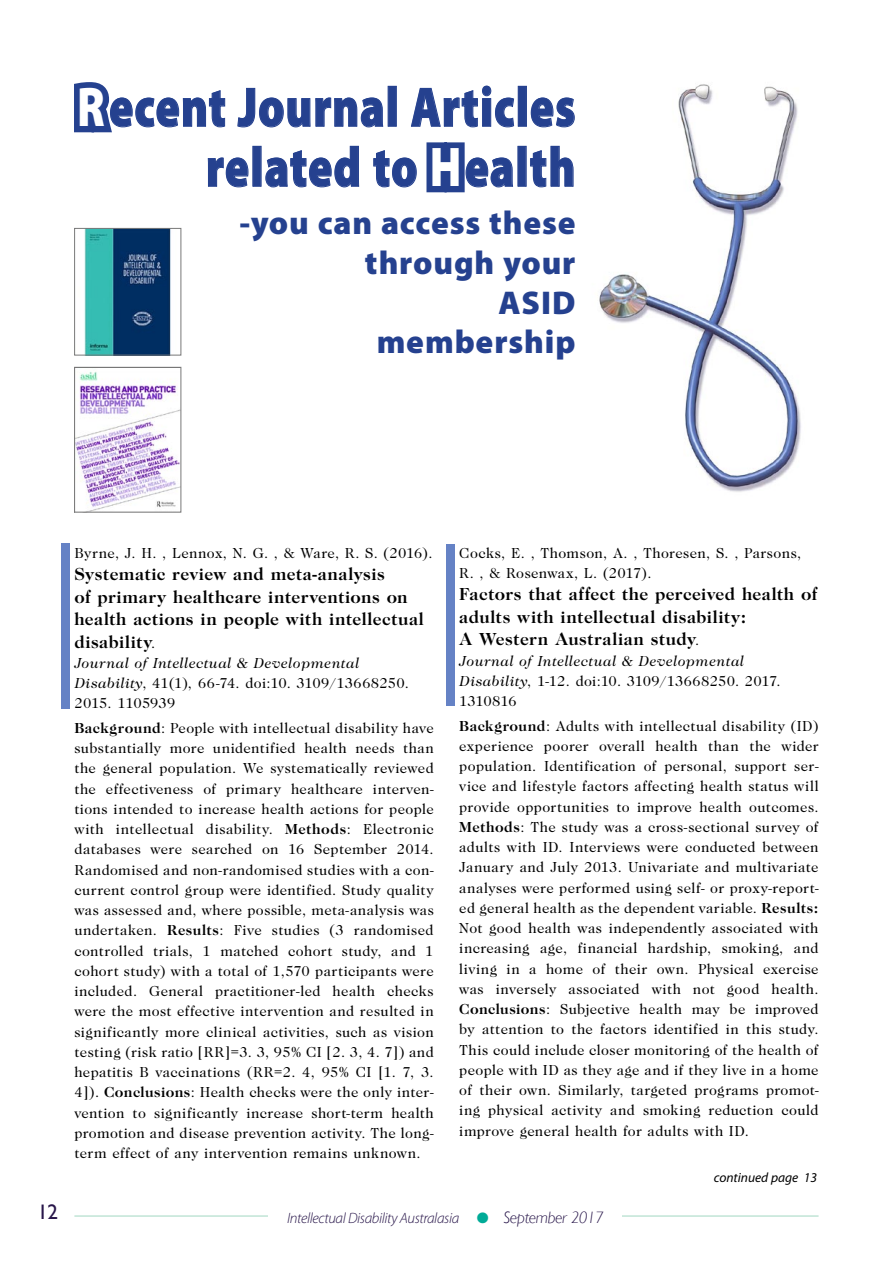
<style>
.page{position:relative;width:893px;height:1263px;background:#fff}
.page>*{position:absolute;margin:0;border:0;box-sizing:border-box;transform-origin:0 0}
.head_1_DkBlue{font:900 56.25px/60px "Myriad Pro";letter-spacing:.02em;color:#25418f;text-align:right;scale:.8 1}
.head_1_DkBlue-2{font:900 33px/39.6px "Myriad Pro";letter-spacing:.025em;color:#25418f;text-align:right}
.t1{font:21px "Gill Sans";color:#28164a}
.body_1{font:700 18px/22.5px "Caslon";letter-spacing:.03em;color:#000}
.body_1-2{font:15px/20.2px "Caslon";letter-spacing:.025em;color:#000;text-align:justify}
.body_1-3{font:15px/20.2px "Caslon";color:#000}
.body_1-4{font:italic 15px/20.2px "Caslon";letter-spacing:.04em;color:#000}
.t2{font:italic 300 15px "Myriad Pro";letter-spacing:-.025em;color:#28164a}
.Continueds{font:italic 13.5px "Myriad Pro";color:#000}
.s1{color:#fff}
.s2{font-weight:400;font-size:15px}
.s3{font-style:italic}
.s4{font-weight:700}
.s5{font-style:normal}
.s6{color:#00ab97}
.s7{font-family:"Gill Sans";font-size:16.5px}
</style>
<div class="page">
<hr style="left:74px;top:1215px;width:745px;height:2px;background:#c1e5d6">
<div style="left:269px;top:1208px;width:353px;height:42px;background:#fff"></div>
<svg style="left:74px;top:82px;width:151px;height:51px"></svg>
<svg style="left:237px;top:88px;width:146px;height:40px"></svg>
<svg style="left:411px;top:85px;width:103px;height:43px"></svg>
<div style="left:518px;top:86px;width:8px;height:40px;border:1px solid #25418f"></div>
<svg style="left:531px;top:97px;width:44px;height:31px"></svg>
<svg style="left:208px;top:157px;width:41px;height:31px"></svg>
<svg style="left:265px;top:146px;width:94px;height:42px"></svg>
<svg style="left:373px;top:142px;width:140px;height:51px"></svg>
<svg style="left:530px;top:146px;width:44px;height:42px"></svg>
<img style="left:599px;top:84px;width:202px;height:408px">
<div style="left:61px;top:543px;width:9px;height:166px;background:#6582c5"></div>
<div style="left:446px;top:544px;width:9px;height:162px;background:#6582c5"></div>
<img style="left:76px;top:371px;width:103px;height:139px">
<div style="left:74px;top:367px;width:107px;height:145px;border:1px solid #787878"></div>
<img style="left:84px;top:230px;width:87px;height:123px">
<div style="left:74px;top:228px;width:107px;height:127px;border:1px solid #787878"></div>
<p class="head_1_DkBlue" style="left:77px;top:78px;width:624px"><span class="s1">R</span>ecent Journal Articles related to <span class="s1">H</span>ealth</p>
<p class="head_1_DkBlue-2" style="left:239px;top:204px;width:338px">-you can access these through your<br>ASID<br>membership</p>
<p class="body_1-2" style="left:74px;top:543px;width:360px">Byrne, J. H. , Lennox, N. G. , &amp; Ware, R. S. (2016).</p>
<p class="body_1" style="left:74px;top:563px;width:351px">Systematic review and meta-analysis<br>of primary healthcare interventions on health actions in people with intellectual disability<span class="s2">.</span></p>
<p class="body_1-3" style="left:74px;top:653px;width:336px"><span class="s3">Journal of Intellectual &amp; Developmental<br>Disability</span>, 41(1), 66-74. doi:10. 3109/13668250.<br>2015. 1105939</p>
<p class="body_1-2" style="left:74px;top:718px;width:361px"><span class="s4">Background</span>: People with intellectual disability have substantially more unidentified health needs than the general population. We systematically reviewed the effectiveness of primary healthcare interven&shy;tions intended to increase health actions for people with intellectual disability. <span class="s4">Methods</span>: Electronic databases were searched on 16 September 2014.<br>Randomised and non-randomised studies with a con&shy;current control group were identified. Study quality was assessed and, where possible, meta-analysis was undertaken. <span class="s4">Results</span>: Five studies (3 randomised controlled trials, 1 matched cohort study, and 1 cohort study) with a total of 1,570 participants were included. General practitioner-led health checks were the most effective intervention and resulted in significantly more clinical activities, such as vision testing (risk ratio [RR]=3. 3, 95% CI [2. 3, 4. 7]) and hepatitis B vaccinations (RR=2. 4, 95% CI [1. 7, 3.<br>4]). <span class="s4">Conclusions</span>: Health checks were the only inter&shy;vention to significantly increase short-term health promotion and disease prevention activity. The long&shy;term effect of any intervention remains unknown.</p>
<p class="body_1-2" style="left:459px;top:543px;width:343px">Cocks, E. , Thomson, A. , Thoresen, S. , Parsons,<br>R. , &amp; Rosenwax, L. (2017).</p>
<p class="body_1" style="left:459px;top:583px;width:359px">Factors that affect the perceived health of adults with intellectual disability:<br>A Western Australian study<span class="s2">.</span></p>
<p class="body_1-4" style="left:459px;top:651px;width:323px">Journal of Intellectual &amp; Developmental<br>Disability<span class="s5">, 1-12. doi:10. 3109/13668250. 2017.<br>1310816</span></p>
<p class="body_1-2" style="left:459px;top:716px;width:361px"><span class="s4">Background</span>: Adults with intellectual disability (ID) experience poorer overall health than the wider population. Identification of personal, support ser&shy;vice and lifestyle factors affecting health status will provide opportunities to improve health outcomes.<br><span class="s4">Methods</span>: The study was a cross-sectional survey of adults with ID. Interviews were conducted between January and July 2013. Univariate and multivariate analyses were performed using self- or proxy-report&shy;ed general health as the dependent variable. <span class="s4">Results:<br></span>Not good health was independently associated with increasing age, financial hardship, smoking, and living in a home of their own. Physical exercise was inversely associated with not good health.<br><span class="s4">Conclusions</span>: Subjective health may be improved by attention to the factors identified in this study.<br>This could include closer monitoring of the health of people with ID as they age and if they live in a home of their own. Similarly, targeted programs promot&shy;ing physical activity and smoking reduction could improve general health for adults with ID.</p>
<p class="Continueds" style="left:714px;top:1170px;width:105px">continued page 13</p>
<p class="t1" style="left:38px;top:1200px;width:22px">12</p>
<p class="t2" style="left:287px;top:1210px;width:318px">Intellectual Disability Australasia <span class="s6">□</span> <span class="s7">September 2017</span></p>
</div>
